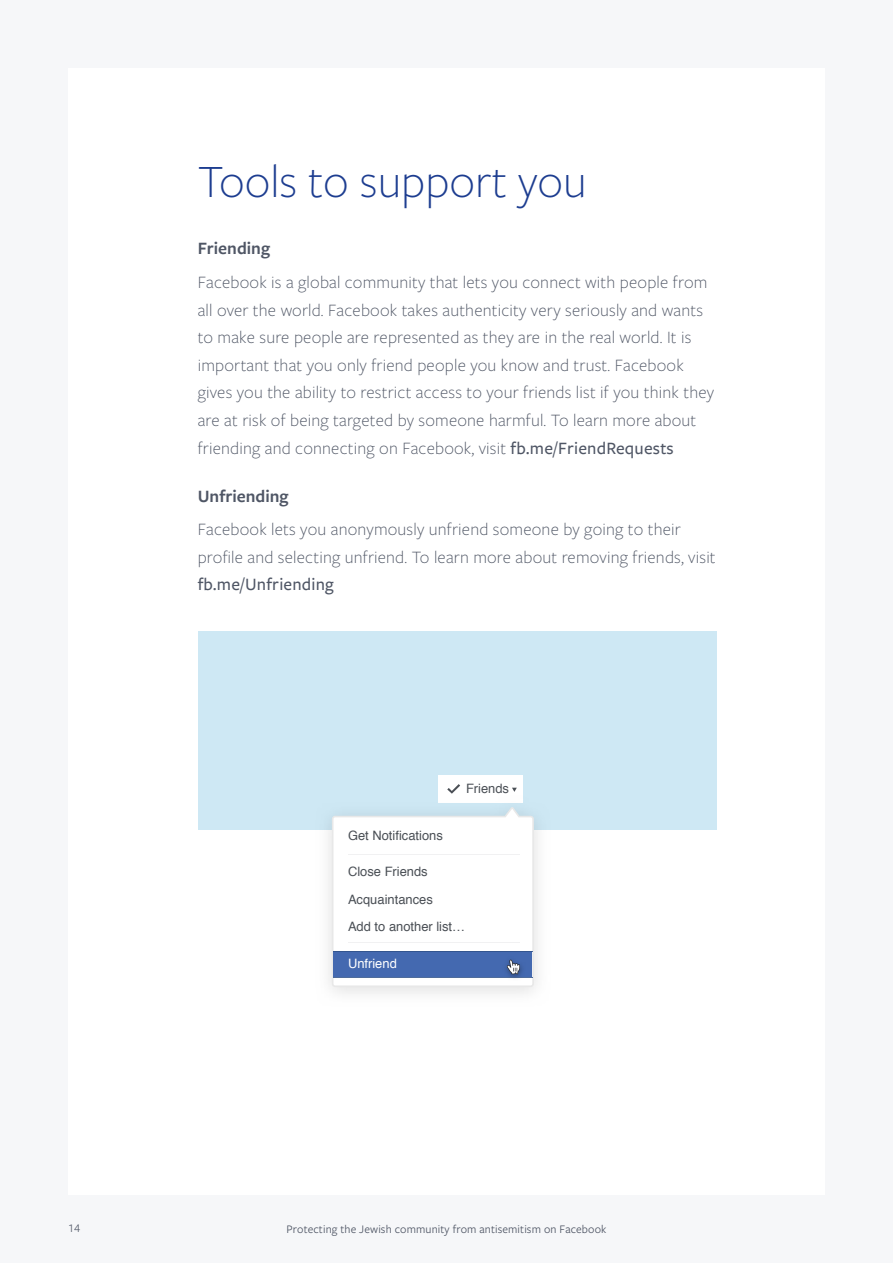
<style>
.page{position:relative;width:893px;height:1263px;background:#f6f7f9}
.page>*{position:absolute;margin:0;border:0;box-sizing:border-box;transform-origin:0 0}
.t1{font:300 48px "Freight Sans Pro";color:#1d3d90}
.t2{font:300 18px/27.6px "Freight Sans Pro";letter-spacing:.01em;color:#4f5665}
.t3{font:600 18px "Freight Sans Pro";color:#4f5665}
.t4{font:500 18px "Freight Sans Pro";letter-spacing:.01em;color:#4f5665}
.t5{font:12.9px/28.3px "Helvetica";color:#4a4f55}
.t6{font:12.9px "Helvetica";color:#fff}
.t7{font:12px "Freight Sans Pro";letter-spacing:.01em;color:#4f5665}
.s1{font-weight:500}
</style>
<div class="page">
<div style="left:68px;top:68px;width:757px;height:1127px;background:#fff"></div>
<div style="left:198px;top:631px;width:518px;height:199px;background:#cee8f4"></div>
<div style="left:439px;top:775px;width:84px;height:28px;background:#fff"></div>
<svg style="left:512px;top:788px;width:5px;height:4px"></svg>
<svg style="left:447px;top:784px;width:13px;height:10px"></svg>
<img style="left:328px;top:794px;width:210px;height:200px">
<svg style="left:332px;top:807px;width:202px;height:180px"></svg>
<h1 class="t1" style="left:198px;top:149px;width:390px">Tools to support you</h1>
<p class="t3" style="left:198px;top:236px;width:74px">Friending</p>
<p class="t2" style="left:198px;top:268px;width:518px">Facebook is a global community that lets you connect with people from all over the world. Facebook takes authenticity very seriously and wants to make sure people are represented as they are in the real world. It is important that you only friend people you know and trust. Facebook gives you the ability to restrict access to your friends list if you think they are at risk of being targeted by someone harmful. To learn more about friending and connecting on Facebook, visit <span class="s1">fb.me/FriendRequests</span></p>
<p class="t3" style="left:198px;top:483px;width:92px">Unfriending</p>
<p class="t2" style="left:198px;top:515px;width:519px">Facebook lets you anonymously unfriend someone by going to their profile and selecting unfriend. To learn more about removing friends, visit</p>
<p class="t4" style="left:198px;top:572px;width:138px">fb.me/Unfriending</p>
<p class="t5" style="left:466px;top:775px;width:45px">Friends</p>
<p class="t5" style="left:348px;top:822px;width:96px">Get Notifications</p>
<p class="t5" style="left:348px;top:857px;width:86px">Close Friends<br>Acquaintances</p>
<p class="t5" style="left:348px;top:912px;width:119px">Add to another list…</p>
<p class="t6" style="left:348px;top:953px;width:50px">Unfriend</p>
<p class="t7" style="left:68px;top:1220px;width:14px">14</p>
<p class="t7" style="left:287px;top:1221px;width:321px">Protecting the Jewish community from antisemitism on Facebook</p>
</div>
